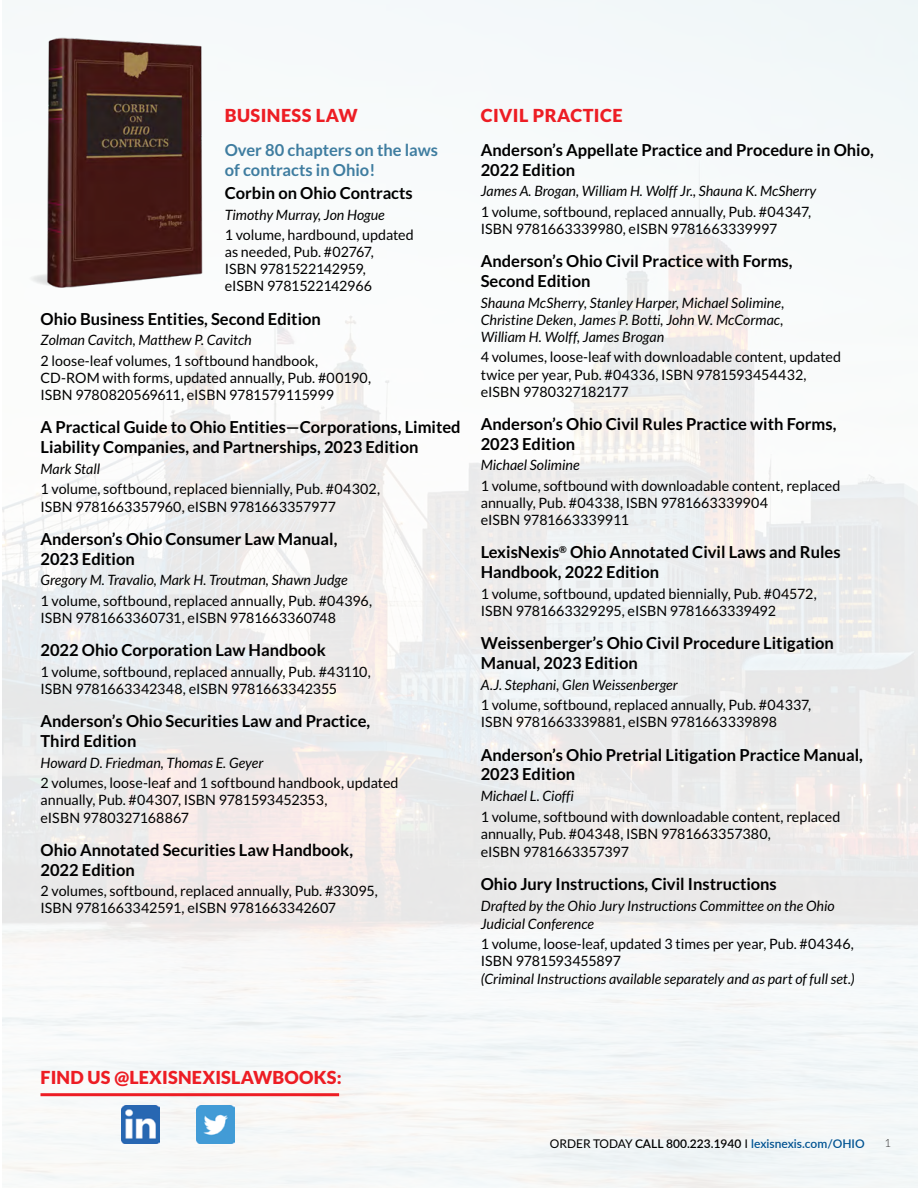
<style>
.page{position:relative;width:918px;height:1188px;background:#fff}
.page>*{position:absolute;margin:0;border:0;box-sizing:border-box;transform-origin:0 0}
.pub_info_-_Estimated{font:900 18px "Lato";letter-spacing:.01em;color:#ed1d24}
.sub_section{font:900 18px "Lato";letter-spacing:.025em;color:#ed1d24}
.Elite_book_title{font:700 16.5px/19.8px "Lato";color:#000}
.author{font:700 16.5px/19.8px "Lato";color:#3f7da0}
.isbn{font:700 16.5px "Lato";color:#000}
.isbn-2{font:14.25px/17.1px "Lato";color:#000}
.author-2{font:italic 14.25px/17.1px "Lato";color:#000;text-align:justify}
.Elite_book_title-2{font:italic 14.25px/18px "Lato";color:#000}
.t1{font:600 12px "Lato";color:#00508d}
.t2{font:300 11.25px "Lato";color:#292829}
.s1{font-style:italic}
.s2{font-weight:400;color:#000}
.s3{color:#000}
</style>
<div class="page">
<img style="left:3px;top:0;width:915px;height:1188px">
<div style="left:0;top:0;width:17px;height:778px;background:linear-gradient(to bottom,#fdffff,#edeeee)"></div>
<img style="left:25px;top:28px;width:185px;height:265px">
<hr style="left:40px;top:1093px;width:299px;height:3px;background:#ed1d24">
<img style="left:122px;top:1105px;width:38px;height:38px">
<img style="left:197px;top:1105px;width:38px;height:38px">
<p class="sub_section" style="left:225px;top:105px;width:134px">BUSINESS LAW</p>
<p class="author" style="left:225px;top:140px;width:215px">Over 80 chapters on the laws of contracts in Ohio!</p>
<p class="Elite_book_title" style="left:225px;top:183px;width:189px">Corbin on Ohio Contracts</p>
<p class="author-2" style="left:225px;top:206px;width:162px">Timothy Murray, Jon Hogue</p>
<p class="isbn-2" style="left:225px;top:226px;width:191px">1 volume, hardbound, updated as needed, Pub. #02767,<br>ISBN 9781522142959,<br>eISBN 9781522142966</p>
<p class="Elite_book_title" style="left:40px;top:309px;width:282px">Ohio Business Entities, Second Edition</p>
<p class="author-2" style="left:40px;top:332px;width:213px">Zolman Cavitch, Matthew P. Cavitch</p>
<p class="isbn-2" style="left:40px;top:352px;width:332px">2 loose-leaf volumes, 1 softbound handbook,<br>CD-ROM with forms, updated annually, Pub. #00190,<br>ISBN 9780820569611, eISBN 9781579115999</p>
<p class="Elite_book_title" style="left:40px;top:417px;width:422px">A Practical Guide to Ohio Entities—Corporations, Limited<br>Liability Companies, and Partnerships, 2023 Edition</p>
<p class="author-2" style="left:40px;top:461px;width:61px">Mark Stall</p>
<p class="isbn-2" style="left:40px;top:481px;width:341px">1 volume, softbound, replaced biennially, Pub. #04302,<br>ISBN 9781663357960, eISBN 9781663357977</p>
<p class="Elite_book_title" style="left:40px;top:529px;width:298px">Anderson’s Ohio Consumer Law Manual,<br>2023 Edition</p>
<p class="author-2" style="left:40px;top:572px;width:309px">Gregory M. Travalio, Mark H. Troutman, Shawn Judge</p>
<p class="isbn-2" style="left:40px;top:592px;width:333px">1 volume, softbound, replaced annually, Pub. #04396,<br>ISBN 9781663360731, eISBN 9781663360748</p>
<p class="Elite_book_title" style="left:40px;top:640px;width:287px">2022 Ohio Corporation Law Handbook</p>
<p class="isbn-2" style="left:40px;top:663px;width:332px">1 volume, softbound, replaced annually, Pub. #43110,<br>ISBN 9781663342348, eISBN 9781663342355</p>
<p class="Elite_book_title" style="left:40px;top:711px;width:331px">Anderson’s Ohio Securities Law and Practice,<br>Third Edition</p>
<p class="author-2" style="left:40px;top:754px;width:224px">Howard D. Friedman, Thomas E. Geyer</p>
<p class="isbn-2" style="left:40px;top:775px;width:360px">2 volumes, loose-leaf and 1 softbound handbook, updated annually, Pub. #04307, ISBN 9781593452353,<br>eISBN 9780327168867</p>
<p class="Elite_book_title" style="left:40px;top:840px;width:314px">Ohio Annotated Securities Law Handbook,<br>2022 Edition</p>
<p class="isbn-2" style="left:40px;top:882px;width:339px">2 volumes, softbound, replaced annually, Pub. #33095,<br>ISBN 9781663342591, eISBN 9781663342607</p>
<p class="sub_section" style="left:481px;top:105px;width:143px">CIVIL PRACTICE</p>
<p class="Elite_book_title" style="left:481px;top:140px;width:395px">Anderson’s Appellate Practice and Procedure in Ohio,<br>2022 Edition</p>
<p class="author-2" style="left:481px;top:183px;width:337px">James A. Brogan, William H. Wolff Jr., Shauna K. McSherry</p>
<p class="isbn-2" style="left:481px;top:203px;width:332px">1 volume, softbound, replaced annually, Pub. #04347,<br>ISBN 9781663339980, eISBN 9781663339997</p>
<p class="Elite_book_title" style="left:481px;top:251px;width:313px">Anderson’s Ohio Civil Practice with Forms,<br>Second Edition</p>
<p class="author-2" style="left:481px;top:294px;width:305px">Shauna McSherry, Stanley Harper, Michael Solimine, Christine Deken, James P. Botti, John W. McCormac, William H. Wolff, James Brogan</p>
<p class="isbn-2" style="left:481px;top:349px;width:362px">4 volumes, loose-leaf with downloadable content, updated twice per year, Pub. #04336, ISBN 9781593454432, eISBN 9780327182177</p>
<p class="Elite_book_title" style="left:481px;top:414px;width:357px">Anderson’s Ohio Civil Rules Practice with Forms,<br>2023 Edition</p>
<p class="author-2" style="left:481px;top:457px;width:100px">Michael Solimine</p>
<p class="isbn-2" style="left:481px;top:477px;width:361px">1 volume, softbound with downloadable content, replaced annually, Pub. #04338, ISBN 9781663339904<br>eISBN 9781663339911</p>
<p class="Elite_book_title" style="left:481px;top:542px;width:361px">LexisNexis<sup>®</sup> Ohio Annotated Civil Laws and Rules<br>Handbook, 2022 Edition</p>
<p class="isbn-2" style="left:481px;top:585px;width:338px">1 volume, softbound, updated biennially, Pub. #04572,<br>ISBN 9781663329295, eISBN 9781663339492</p>
<p class="Elite_book_title" style="left:481px;top:633px;width:355px">Weissenberger’s Ohio Civil Procedure Litigation<br>Manual, 2023 Edition</p>
<p class="author-2" style="left:481px;top:676px;width:199px">A.J. Stephani, Glen Weissenberger</p>
<p class="isbn-2" style="left:481px;top:696px;width:332px">1 volume, softbound, replaced annually, Pub. #04337,<br>ISBN 9781663339881, eISBN 9781663339898</p>
<p class="Elite_book_title" style="left:481px;top:745px;width:384px">Anderson’s Ohio Pretrial Litigation Practice Manual,<br>2023 Edition</p>
<p class="author-2" style="left:481px;top:788px;width:95px">Michael L. Cioffi</p>
<p class="isbn-2" style="left:481px;top:808px;width:361px;line-height:17.5px">1 volume, softbound with downloadable content, replaced annually, Pub. #04348, ISBN 9781663357380,<br>eISBN 9781663357397</p>
<p class="isbn" style="left:481px;top:875px;width:298px">Ohio Jury Instructions, Civil Instructions</p>
<p class="Elite_book_title-2" style="left:481px;top:897px;width:356px">Drafted by the Ohio Jury Instructions Committee on the Ohio<br>Judicial Conference</p>
<p class="isbn-2" style="left:481px;top:936px;width:376px">1 volume, loose-leaf, updated 3 times per year, Pub. #04346,<br>ISBN 9781593455897<br><span class="s1">(Criminal Instructions available separately and as part of full set.)</span></p>
<p class="pub_info_-_Estimated" style="left:40px;top:1067px;width:303px">FIND US @LEXISNEXISLAWBOOKS:</p>
<p class="t1" style="left:550px;top:1134px;width:316px"><span class="s2">ORDER TODAY</span> <span class="s3">CALL 800.223.1940</span> <span class="s2">I</span> lexisnexis.com/OHIO</p>
<p class="t2" style="left:884px;top:1137px;width:8px">1</p>
</div>
